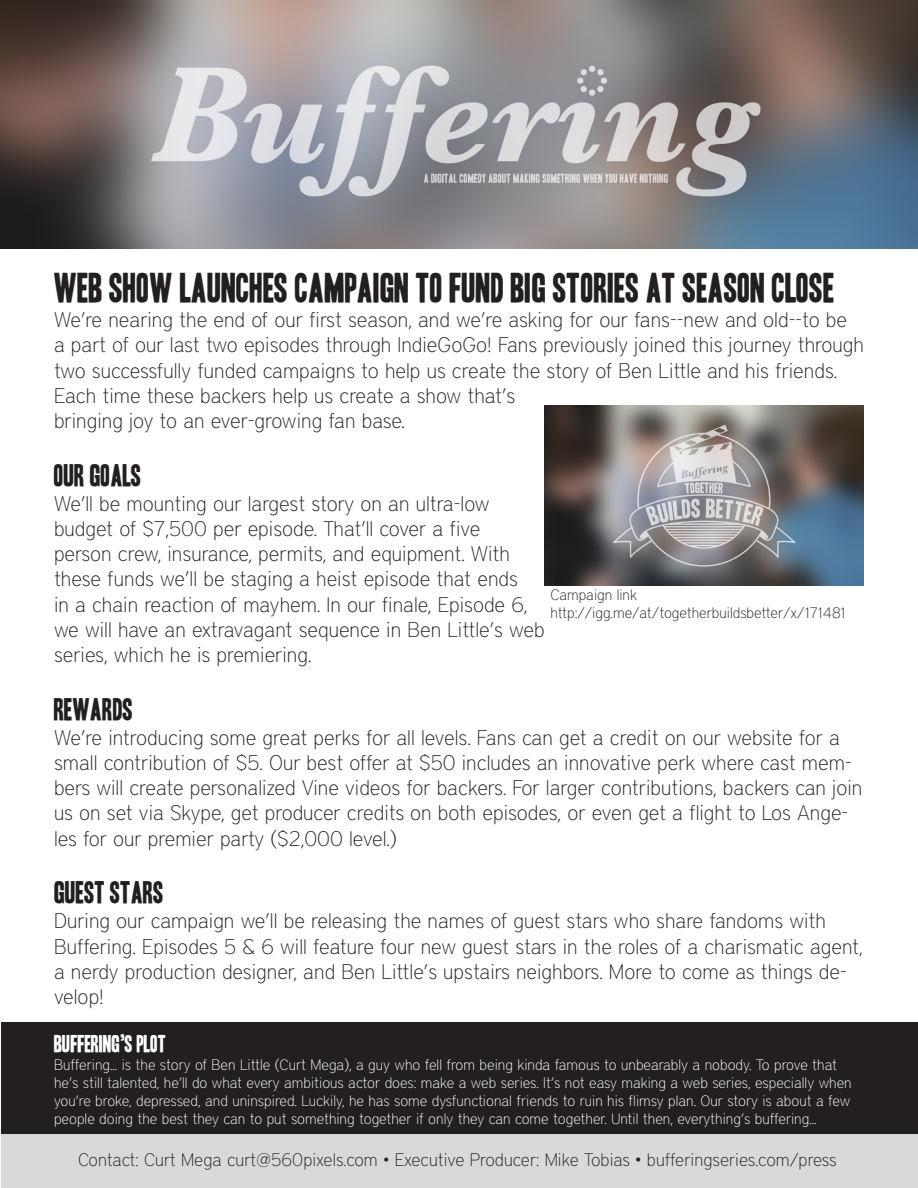
<style>
.page{position:relative;width:918px;height:1188px;background:#fff}
.page>*{position:absolute;margin:0;border:0;box-sizing:border-box;transform-origin:0 0}
.t1{font:36px "Toronto Gothic";color:#231f20}
.t2{font:27px "Toronto Gothic";color:#231f20}
.t3{font:100 21px/25.2px "District";color:#231f20}
.t4{font:21px "Toronto Gothic";color:#fff}
.t5{font:100 18px "District";color:#231f20}
.t6{font:100 15px/18px "District";color:#fff}
.t7{font:100 15px "District";color:#231f20}
</style>
<div class="page">
<img style="left:0;top:0;width:918px;height:249px">
<div style="left:2px;top:1134px;width:916px;height:54px;background:#d8d9db"></div>
<div style="left:2px;top:1022px;width:916px;height:112px;background:#231f20"></div>
<img style="left:544px;top:405px;width:320px;height:180px">
<p class="t1" style="left:54px;top:264px;width:782px">WEB SHOW LAUNCHES CAMPAIGN TO FUND BIG STORIES AT SEASON CLOSE</p>
<p class="t3" style="left:54px;top:307px;width:811px">We’re nearing the end of our first season, and we’re asking for our fans--new and old--to be<br>a part of our last two episodes through IndieGoGo! Fans previously joined this journey through two successfully funded campaigns to help us create the story of Ben Little and his friends.<br>Each time these backers help us create a show that’s<br>bringing joy to an ever-growing fan base.</p>
<p class="t2" style="left:54px;top:457px;width:89px">OUR GOALS</p>
<p class="t3" style="left:54px;top:491px;width:492px">We’ll be mounting our largest story on an ultra-low budget of $7,500 per episode. That’ll cover a five<br>person crew, insurance, permits, and equipment. With these funds we’ll be staging a heist episode that ends<br>in a chain reaction of mayhem. In our finale, Episode 6, we will have an extravagant sequence in Ben Little’s web series, which he is premiering.</p>
<p class="t2" style="left:54px;top:691px;width:81px">REWARDS</p>
<p class="t3" style="left:54px;top:725px;width:810px">We’re introducing some great perks for all levels. Fans can get a credit on our website for a small contribution of $5. Our best offer at $50 includes an innovative perk where cast mem&shy;bers will create personalized Vine videos for backers. For larger contributions, backers can join us on set via Skype, get producer credits on both episodes, or even get a flight to Los Ange&shy;les for our premier party ($2,000 level.)</p>
<p class="t2" style="left:54px;top:875px;width:111px">GUEST STARS</p>
<p class="t3" style="left:54px;top:908px;width:810px">During our campaign we’ll be releasing the names of guest stars who share fandoms with Buffering. Episodes 5 &amp; 6 will feature four new guest stars in the roles of a charismatic agent, a nerdy production designer, and Ben Little’s upstairs neighbors. More to come as things de&shy;velop!</p>
<p class="t4" style="left:54px;top:1030px;width:114px">BUFFERING’S PLOT</p>
<p class="t6" style="left:54px;top:1056px;width:799px">Buffering... is the story of Ben Little (Curt Mega), a guy who fell from being kinda famous to unbearably a nobody. To prove that he’s still talented, he’ll do what every ambitious actor does: make a web series. It’s not easy making a web series, especially when you’re broke, depressed, and uninspired. Luckily, he has some dysfunctional friends to ruin his flimsy plan. Our story is about a few people doing the best they can to put something together if only they can come together. Until then, everything’s buffering...</p>
<p class="t7" style="left:550px;top:586px;width:88px">Campaign link</p>
<p class="t7" style="left:550px;top:604px;width:296px">http://igg.me/at/togetherbuildsbetter/x/171481</p>
<p class="t5" style="left:78px;top:1149px;width:760px">Contact: Curt Mega curt@560pixels.com • Executive Producer: Mike Tobias • bufferingseries.com/press</p>
</div>
